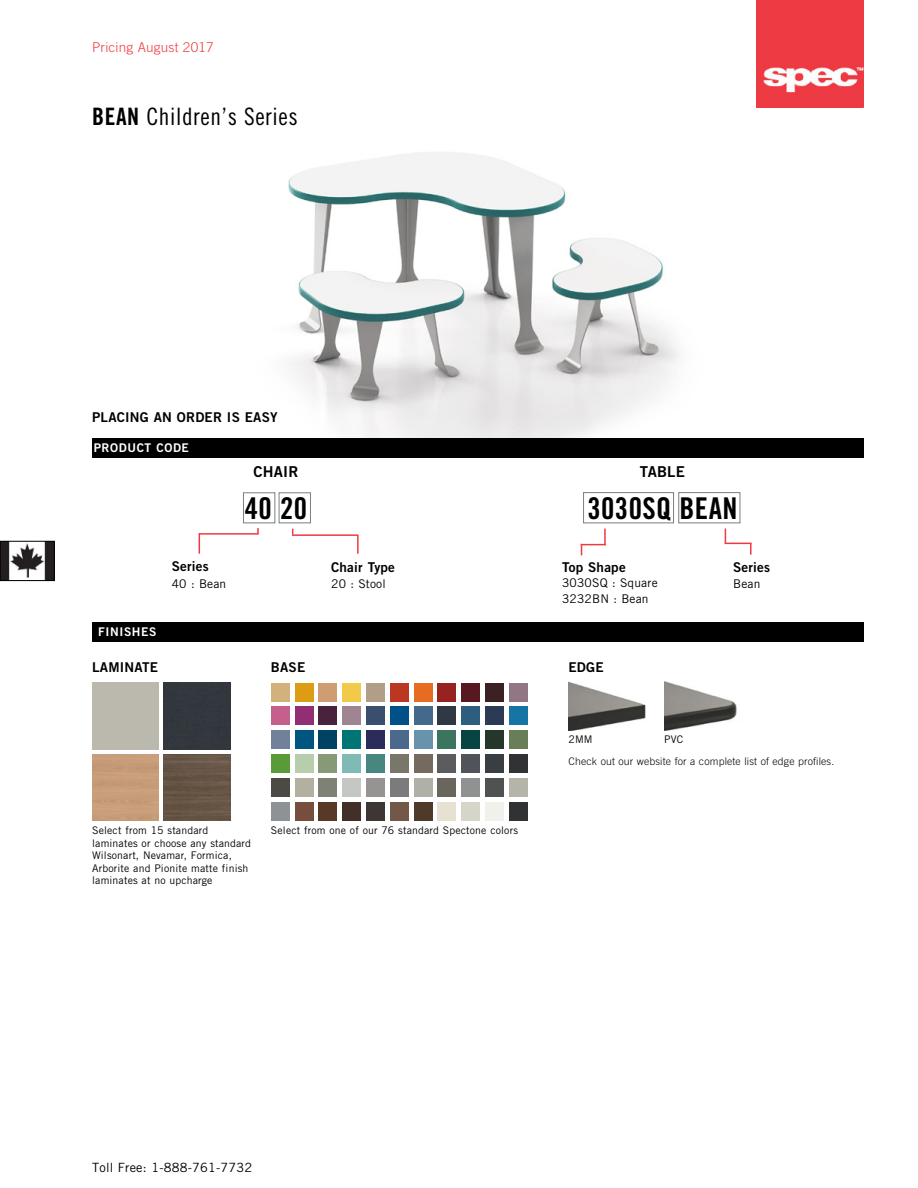
<style>
.page{position:relative;width:918px;height:1188px;background:#fff}
.page>*{position:absolute;margin:0;border:0;box-sizing:border-box;transform-origin:0 0}
.t1{font:30px "Trade Gothic LT Std Bd Cn 20";letter-spacing:.015em;color:#000}
.t2{font:24px "Trade Gothic LT Std Cn 18";letter-spacing:.025em;color:#000}
.t3{font:15px "Trade Gothic LT Std Bd 2";letter-spacing:.015em;color:#000}
.t4{font:13.5px "Trade Gothic LT Std Bd 2";letter-spacing:.015em;color:#000}
.t5{font:300 13.5px "Trade Gothic LT Std";letter-spacing:.015em;color:#ef3a42}
.t6{font:12.75px "Trade Gothic LT Std";letter-spacing:.015em;color:#000}
.t7{font:12px/16.5px "Trade Gothic LT Std";letter-spacing:.015em;color:#000}
.t8{font:12px "Trade Gothic LT Std Bd 2";letter-spacing:.05em;color:#fff}
.t9{font:10.5px/12.6px "Trade Gothic LT Std";letter-spacing:.015em;color:#000}
.t10{font:300 10.5px "Trade Gothic LT Std";letter-spacing:.015em;color:#000}
.s1{font-family:"Trade Gothic LT Std Bd Cn 20"}
</style>
<div class="page">
<img style="left:2px;top:543px;width:50px;height:36px">
<div style="left:0;top:541px;width:54px;height:40px;border:1px solid #000"></div>
<img style="left:757px;top:0;width:107px;height:108px">
<img style="left:288px;top:152px;width:391px;height:286px">
<div style="left:243px;top:492px;width:32px;height:31px;border:1px solid #788083"></div>
<div style="left:279px;top:492px;width:32px;height:31px;border:1px solid #788083"></div>
<div style="left:678px;top:492px;width:62px;height:31px;border:1px solid #788083"></div>
<div style="left:583px;top:492px;width:91px;height:31px;border:1px solid #788083"></div>
<hr style="left:199px;top:533px;width:60px;height:2px;background:#ef3a42">
<hr style="left:292px;top:534px;width:66px;height:2px;background:#ef3a42">
<svg style="left:199px;top:535px;width:1px;height:19px"></svg>
<svg style="left:725px;top:529px;width:27px;height:26px"></svg>
<svg style="left:581px;top:529px;width:25px;height:26px"></svg>
<svg style="left:357px;top:535px;width:2px;height:19px"></svg>
<img style="left:664px;top:682px;width:73px;height:49px">
<div style="left:92px;top:622px;width:772px;height:20px;background:#000"></div>
<img style="left:569px;top:682px;width:77px;height:49px">
<img style="left:164px;top:754px;width:66px;height:67px">
<div style="left:164px;top:683px;width:66px;height:66px;background:#32373d"></div>
<div style="left:271px;top:683px;width:19px;height:19px;background:#d2b17c"></div>
<div style="left:342px;top:683px;width:19px;height:19px;background:#f3c949"></div>
<div style="left:295px;top:683px;width:19px;height:19px;background:#dc9c14"></div>
<div style="left:319px;top:683px;width:18px;height:19px;background:#ce9d72"></div>
<div style="left:366px;top:683px;width:19px;height:19px;background:#b09e88"></div>
<div style="left:390px;top:683px;width:19px;height:19px;background:#bb3722"></div>
<div style="left:414px;top:683px;width:18px;height:19px;background:#e86b22"></div>
<div style="left:438px;top:683px;width:18px;height:19px;background:#982222"></div>
<div style="left:414px;top:707px;width:18px;height:18px;background:#446a8b"></div>
<div style="left:366px;top:707px;width:19px;height:18px;background:#3a4e6e"></div>
<div style="left:342px;top:707px;width:19px;height:18px;background:#9e8591"></div>
<div style="left:319px;top:707px;width:18px;height:18px;background:#48233b"></div>
<div style="left:295px;top:707px;width:18px;height:18px;background:#922f73"></div>
<div style="left:271px;top:707px;width:19px;height:18px;background:#c55f8b"></div>
<div style="left:509px;top:683px;width:19px;height:19px;background:#937686"></div>
<div style="left:390px;top:706px;width:19px;height:19px;background:#005187"></div>
<div style="left:485px;top:683px;width:19px;height:19px;background:#3d2022"></div>
<div style="left:461px;top:683px;width:19px;height:19px;background:#58181f"></div>
<div style="left:438px;top:707px;width:18px;height:18px;background:#2e3943"></div>
<div style="left:461px;top:707px;width:19px;height:18px;background:#2e5e7f"></div>
<div style="left:485px;top:707px;width:19px;height:18px;background:#2b3b54"></div>
<div style="left:509px;top:707px;width:19px;height:18px;background:#1576a5"></div>
<div style="left:271px;top:730px;width:19px;height:19px;background:#728199"></div>
<div style="left:295px;top:730px;width:19px;height:19px;background:#005681"></div>
<div style="left:319px;top:730px;width:18px;height:19px;background:#004264"></div>
<div style="left:342px;top:730px;width:19px;height:19px;background:#007576"></div>
<div style="left:366px;top:730px;width:19px;height:19px;background:#2b2c5a"></div>
<div style="left:390px;top:730px;width:19px;height:19px;background:#4a698d"></div>
<div style="left:414px;top:730px;width:18px;height:19px;background:#6793ac"></div>
<div style="left:390px;top:754px;width:19px;height:19px;background:#787769"></div>
<div style="left:438px;top:754px;width:18px;height:19px;background:#5c5c5e"></div>
<div style="left:366px;top:754px;width:19px;height:19px;background:#48877f"></div>
<div style="left:342px;top:754px;width:19px;height:19px;background:#80bab5"></div>
<div style="left:319px;top:754px;width:18px;height:19px;background:#879a77"></div>
<div style="left:295px;top:754px;width:19px;height:19px;background:#b6ceac"></div>
<div style="left:271px;top:754px;width:19px;height:19px;background:#599a39"></div>
<div style="left:509px;top:730px;width:19px;height:19px;background:#697d58"></div>
<div style="left:485px;top:730px;width:19px;height:19px;background:#27362a"></div>
<div style="left:461px;top:730px;width:19px;height:19px;background:#084442"></div>
<div style="left:438px;top:730px;width:18px;height:19px;background:#3b745f"></div>
<div style="left:414px;top:754px;width:18px;height:19px;background:#756a5d"></div>
<div style="left:438px;top:778px;width:18px;height:19px;background:#6a665e"></div>
<div style="left:485px;top:778px;width:19px;height:19px;background:#4f5250"></div>
<div style="left:461px;top:778px;width:19px;height:19px;background:#8e9291"></div>
<div style="left:509px;top:754px;width:19px;height:19px;background:#303234"></div>
<div style="left:509px;top:802px;width:19px;height:19px;background:#303234"></div>
<div style="left:461px;top:754px;width:19px;height:19px;background:#505359"></div>
<div style="left:509px;top:778px;width:19px;height:19px;background:#b6b3a8"></div>
<div style="left:271px;top:802px;width:19px;height:19px;background:#8e9295"></div>
<div style="left:485px;top:754px;width:19px;height:19px;background:#383e42"></div>
<div style="left:271px;top:778px;width:19px;height:19px;background:#4c4a44"></div>
<div style="left:295px;top:802px;width:18px;height:19px;background:#774d3e"></div>
<div style="left:342px;top:802px;width:19px;height:19px;background:#432f29"></div>
<div style="left:295px;top:778px;width:19px;height:19px;background:#b4b0a1"></div>
<div style="left:319px;top:778px;width:18px;height:19px;background:#7e8274"></div>
<div style="left:366px;top:802px;width:19px;height:19px;background:#3d3635"></div>
<div style="left:319px;top:802px;width:18px;height:19px;background:#583826"></div>
<div style="left:342px;top:778px;width:19px;height:19px;background:#c5c7c4"></div>
<div style="left:366px;top:778px;width:19px;height:19px;background:#979392"></div>
<div style="left:438px;top:802px;width:18px;height:19px;background:#e7e1d2"></div>
<div style="left:390px;top:802px;width:19px;height:19px;background:#735847"></div>
<div style="left:414px;top:802px;width:18px;height:19px;background:#4f3a2a"></div>
<div style="left:461px;top:802px;width:19px;height:19px;background:#d6d5ca"></div>
<div style="left:390px;top:778px;width:19px;height:19px;background:#7a7b7a"></div>
<div style="left:414px;top:778px;width:18px;height:19px;background:#afb1a9"></div>
<div style="left:485px;top:802px;width:19px;height:19px;background:#f0f1ea"></div>
<div style="left:92px;top:438px;width:772px;height:20px;background:#000"></div>
<p class="t5" style="left:92px;top:39px;width:123px">Pricing August 2017</p>
<h2 class="t2" style="left:92px;top:102px;width:207px"><span class="s1">BEAN</span> Children’s Series</h2>
<p class="t4" style="left:92px;top:409px;width:187px">PLACING AN ORDER IS EASY</p>
<p class="t8" style="left:94px;top:440px;width:97px">PRODUCT CODE</p>
<h3 class="t3" style="left:253px;top:463px;width:47px">CHAIR</h3>
<h3 class="t3" style="left:640px;top:463px;width:47px">TABLE</h3>
<h1 class="t1" style="left:245px;top:490px;width:64px">40 20</h1>
<h1 class="t1" style="left:587px;top:490px;width:152px">3030SQ BEAN</h1>
<p class="t8" style="left:98px;top:625px;width:60px">FINISHES</p>
<p class="t4" style="left:172px;top:557px;width:39px">Series</p>
<p class="t4" style="left:562px;top:559px;width:65px">Top Shape</p>
<p class="t7" style="left:172px;top:575px;width:56px">40 : Bean</p>
<p class="t7" style="left:562px;top:574px;width:97px">3030SQ : Square<br>3232BN : Bean</p>
<p class="t4" style="left:331px;top:559px;width:65px">Chair Type</p>
<p class="t4" style="left:733px;top:559px;width:39px">Series</p>
<p class="t7" style="left:331px;top:575px;width:56px">20 : Stool</p>
<p class="t7" style="left:733px;top:575px;width:29px">Bean</p>
<p class="t4" style="left:92px;top:659px;width:67px">LAMINATE</p>
<p class="t4" style="left:271px;top:659px;width:36px">BASE</p>
<p class="t4" style="left:569px;top:659px;width:37px">EDGE</p>
<p class="t9" style="left:569px;top:733px;width:26px">2MM</p>
<p class="t9" style="left:664px;top:733px;width:20px">PVC</p>
<p class="t9" style="left:92px;top:824px;width:160px">Select from 15 standard laminates or choose any standard<br>Wilsonart, Nevamar, Formica,<br>Arborite and Pionite matte finish laminates at no upcharge</p>
<p class="t9" style="left:271px;top:824px;width:249px">Select from one of our 76 standard Spectone colors</p>
<p class="t10" style="left:569px;top:756px;width:267px">Check out our website for a complete list of edge profiles.</p>
<p class="t6" style="left:92px;top:1160px;width:162px">Toll Free: 1-888-761-7732</p>
</div>
